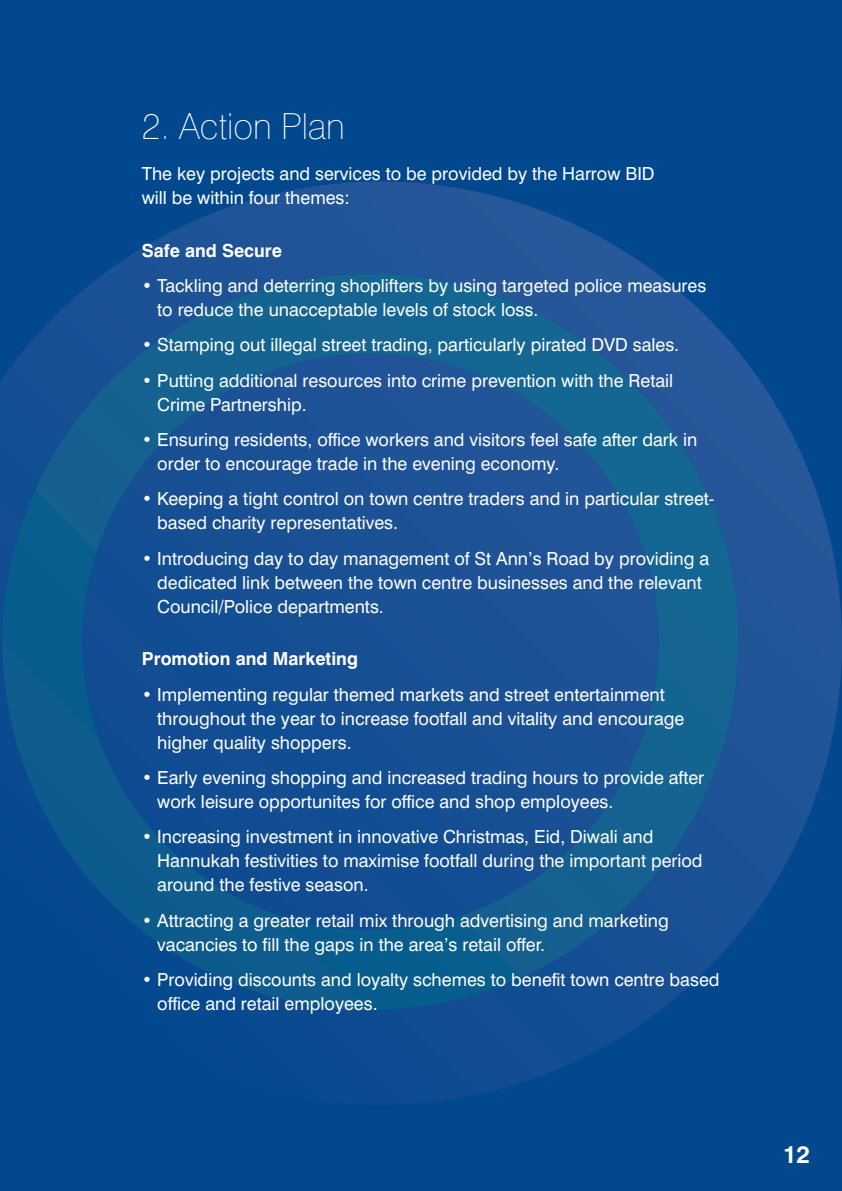
<style>
.page{position:relative;width:842px;height:1191px;background:#01488f}
.page>*{position:absolute;margin:0;border:0;box-sizing:border-box;transform-origin:0 0}
.t1{font:100 36px "Swiss 721 BT";color:#fff}
.t2{font:700 24px "Swiss 721 BT";color:#fff}
.t3{font:18px/24px "Swiss 721 BT";color:#fff}
.t4{font:700 18px "Swiss 721 BT";color:#fff}
</style>
<div class="page">
<img style="left:0;top:181px;width:842px;height:922px">
<img style="left:2px;top:273px;width:736px;height:737px">
<h1 class="t1" style="left:142px;top:113px;width:205px">2. Action Plan</h1>
<p class="t3" style="left:142px;top:164px;width:514px">The key projects and services to be provided by the Harrow BID will be within four themes:</p>
<p class="t4" style="left:142px;top:244px;width:142px">Safe and Secure</p>
<p class="t3" style="left:157px;top:275px;width:551px;text-indent:-15px">• Tackling and deterring shoplifters by using targeted police measures to reduce the unacceptable levels of stock loss.</p>
<p class="t3" style="left:142px;top:335px;width:539px">• Stamping out illegal street trading, particularly pirated DVD sales.</p>
<p class="t3" style="left:157px;top:370px;width:518px;text-indent:-15px">• Putting additional resources into crime prevention with the Retail<br>Crime Partnership.</p>
<p class="t3" style="left:157px;top:429px;width:541px;text-indent:-15px">• Ensuring residents, office workers and visitors feel safe after dark in order to encourage trade in the evening economy.</p>
<p class="t3" style="left:157px;top:489px;width:559px;text-indent:-15px">• Keeping a tight control on town centre traders and in particular street&shy;based charity representatives.</p>
<p class="t3" style="left:157px;top:548px;width:553px;text-indent:-15px">• Introducing day to day management of St Ann’s Road by providing a dedicated link between the town centre businesses and the relevant<br>Council/Police departments.</p>
<p class="t4" style="left:142px;top:652px;width:218px">Promotion and Marketing</p>
<p class="t3" style="left:157px;top:684px;width:529px;text-indent:-15px">• Implementing regular themed markets and street entertainment throughout the year to increase footfall and vitality and encourage higher quality shoppers.</p>
<p class="t3" style="left:157px;top:767px;width:548px;text-indent:-15px">• Early evening shopping and increased trading hours to provide after work leisure opportunites for office and shop employees.</p>
<p class="t3" style="left:157px;top:826px;width:547px;text-indent:-15px">• Increasing investment in innovative Christmas, Eid, Diwali and<br>Hannukah festivities to maximise footfall during the important period around the festive season.</p>
<p class="t3" style="left:157px;top:910px;width:513px;text-indent:-15px">• Attracting a greater retail mix through advertising and marketing vacancies to fill the gaps in the area’s retail offer.</p>
<p class="t3" style="left:157px;top:969px;width:564px;text-indent:-15px">• Providing discounts and loyalty schemes to benefit town centre based office and retail employees.</p>
<h2 class="t2" style="left:783px;top:1145px;width:29px">12</h2>
</div>
